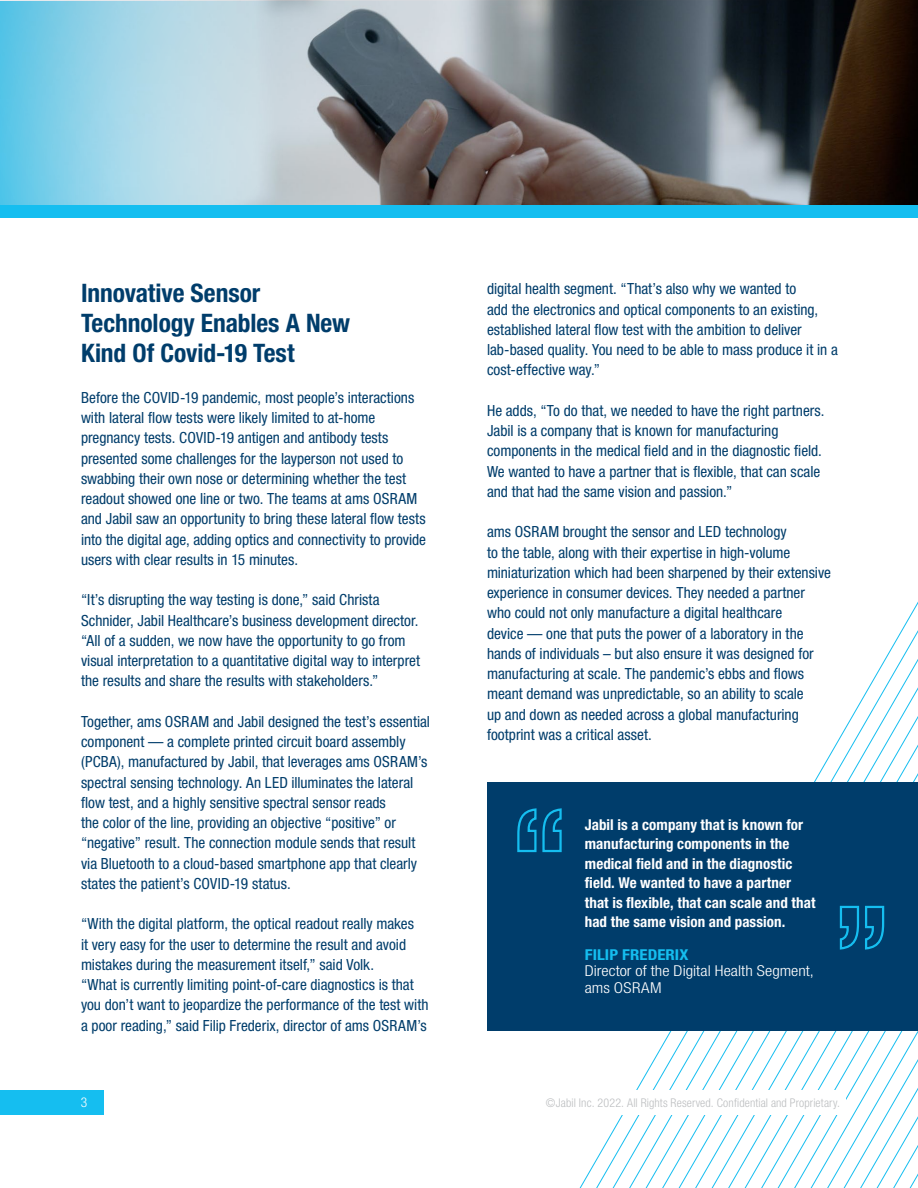
<style>
.page{position:relative;width:918px;height:1188px;background:#fff}
.page>*{position:absolute;margin:0;border:0;box-sizing:border-box;transform-origin:0 0}
.t1{font:700 condensed 25.5px/30px "Helvetica Neue LT Std";letter-spacing:-.005em;color:#003d6b}
.t2{font:condensed 15.3px/20.2px "Helvetica Neue LT Std";color:#003d6b}
.t3{font:700 condensed 15px/19.5px "Helvetica Neue LT Std";letter-spacing:.005em;color:#fff}
.t4{font:300 condensed 15px/16.5px "Helvetica Neue LT Std";color:#fff;scale:1.12 1}
.t5{font:700 condensed 15px "Helvetica Neue LT Std";letter-spacing:.005em;color:#15bef0;scale:1.12 1}
.t6{font:300 condensed 13.5px "Helvetica Neue LT Std";color:#fff}
.t7{font:300 condensed 12px "Helvetica Neue LT Std";letter-spacing:.01em;color:#bcbec0}
</style>
<div class="page">
<svg style="left:816px;top:749px;width:17px;height:439px"></svg>
<div style="left:535px;top:1090px;width:311px;height:24px;background:#fff"></div>
<div style="left:0;top:1090px;width:103px;height:24px;background:#15bef0"></div>
<img style="left:0;top:1px;width:918px;height:204px">
<div style="left:487px;top:782px;width:431px;height:248px;background:#003d6b"></div>
<svg style="left:517px;top:808px;width:45px;height:45px"></svg>
<svg style="left:839px;top:601px;width:79px;height:587px"></svg>
<div style="left:0;top:205px;width:918px;height:13px;background:#15bef0"></div>
<h1 class="t1" style="left:81px;top:277px;width:271px">Innovative Sensor<br>Technology Enables A New<br>Kind Of Covid-19 Test</h1>
<p class="t2" style="left:487px;top:279px;width:352px">digital health segment. “That’s also why we wanted to<br>add the electronics and optical components to an existing, established lateral flow test with the ambition to deliver lab-based quality. You need to be able to mass produce it in a cost-effective way.”</p>
<p class="t2" style="left:487px;top:400px;width:339px">He adds, “To do that, we needed to have the right partners.<br>Jabil is a company that is known for manufacturing components in the medical field and in the diagnostic field.<br>We wanted to have a partner that is flexible, that can scale and that had the same vision and passion.”</p>
<p class="t2" style="left:487px;top:522px;width:345px">ams OSRAM brought the sensor and LED technology<br>to the table, along with their expertise in high-volume miniaturization which had been sharpened by their extensive experience in consumer devices. They needed a partner who could not only manufacture a digital healthcare<br>device — one that puts the power of a laboratory in the hands of individuals – but also ensure it was designed for manufacturing at scale. The pandemic’s ebbs and flows meant demand was unpredictable, so an ability to scale<br>up and down as needed across a global manufacturing footprint was a critical asset.</p>
<p class="t2" style="left:81px;top:387px;width:347px">Before the COVID-19 pandemic, most people’s interactions with lateral flow tests were likely limited to at-home pregnancy tests. COVID-19 antigen and antibody tests presented some challenges for the layperson not used to swabbing their own nose or determining whether the test readout showed one line or two. The teams at ams OSRAM and Jabil saw an opportunity to bring these lateral flow tests into the digital age, adding optics and connectivity to provide users with clear results in 15 minutes.</p>
<p class="t2" style="left:81px;top:590px;width:341px">“It’s disrupting the way testing is done,” said Christa Schnider, Jabil Healthcare’s business development director. “All of a sudden, we now have the opportunity to go from visual interpretation to a quantitative digital way to interpret the results and share the results with stakeholders.”</p>
<p class="t2" style="left:81px;top:711px;width:351px">Together, ams OSRAM and Jabil designed the test’s essential component — a complete printed circuit board assembly (PCBA), manufactured by Jabil, that leverages ams OSRAM’s spectral sensing technology. An LED illuminates the lateral flow test, and a highly sensitive spectral sensor reads<br>the color of the line, providing an objective “positive” or “negative” result. The connection module sends that result via Bluetooth to a cloud-based smartphone app that clearly states the patient’s COVID-19 status.</p>
<p class="t2" style="left:81px;top:914px;width:349px">“With the digital platform, the optical readout really makes<br>it very easy for the user to determine the result and avoid mistakes during the measurement itself,” said Volk.<br>“What is currently limiting point-of-care diagnostics is that you don’t want to jeopardize the performance of the test with a poor reading,” said Filip Frederix, director of ams OSRAM’s</p>
<p class="t3" style="left:585px;top:814px;width:232px">Jabil is a company that is known for manufacturing components in the medical field and in the diagnostic field. We wanted to have a partner that is flexible, that can scale and that had the same vision and passion.</p>
<p class="t5" style="left:585px;top:945px;width:94px">FILIP FREDERIX</p>
<p class="t4" style="left:585px;top:962px;width:206px">Director of the Digital Health Segment, ams OSRAM</p>
<p class="t6" style="left:81px;top:1095px;width:8px">3</p>
<p class="t7" style="left:546px;top:1096px;width:296px">©Jabil Inc. 2022. All Rights Reserved. Confidential and Proprietary.</p>
</div>
